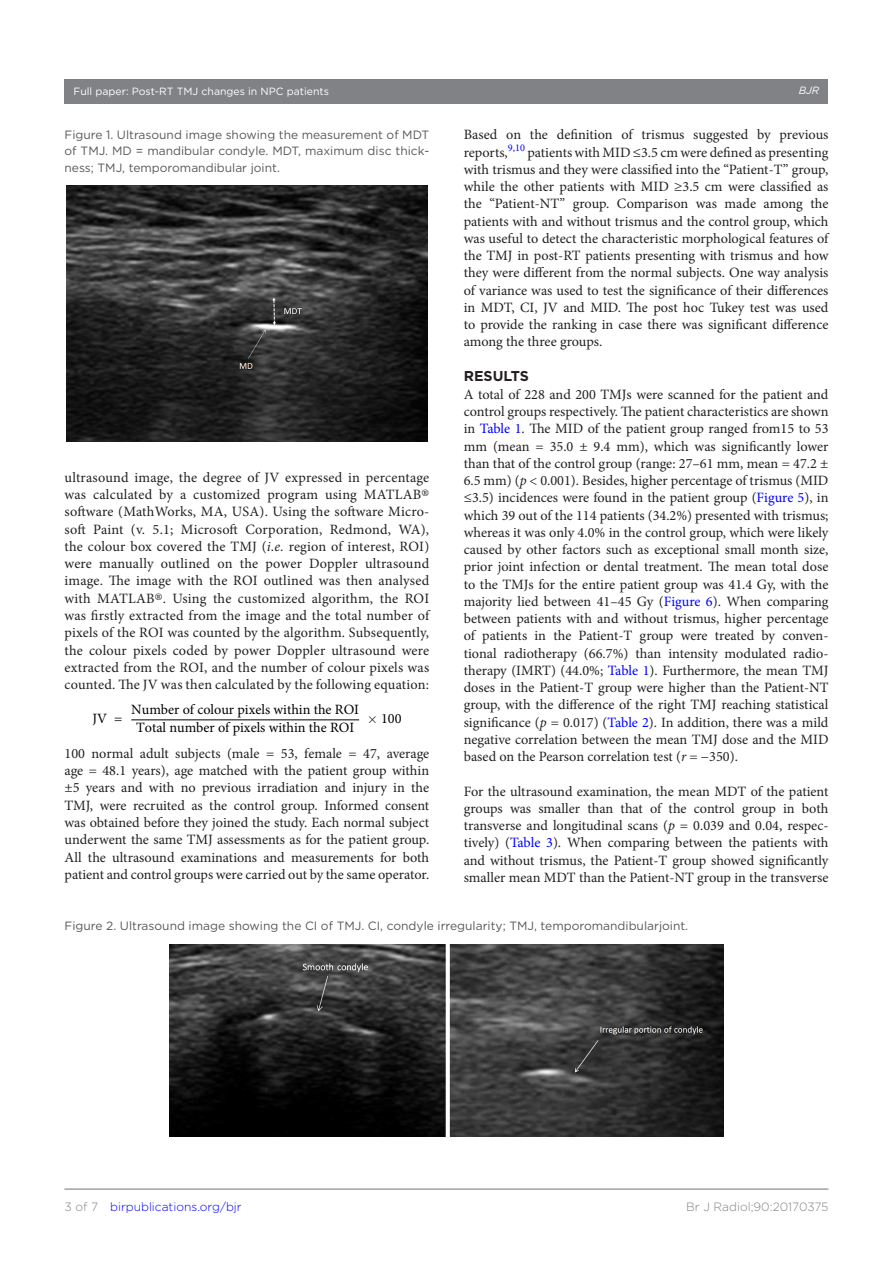
<style>
.page{position:relative;width:893px;height:1263px;background:#fff}
.page>*{position:absolute;margin:0;border:0;box-sizing:border-box;transform-origin:0 0}
.t1{font:14.25px/17.2px "Minion Pro";color:#231f20;text-align:justify}
.t2{font:14.25px/17.9px "Minion Pro";color:#000;text-align:center}
.t3{font:700 14.25px "Gotham";color:#231f20}
.t4{font:12px/16.5px "Gotham";color:#57585a;text-align:justify}
.t5{font:300 12px "Gotham";color:#00f}
.t6{font:300 12px "Gotham";color:#808285}
.t7{font:10.5px "Gotham";color:#fff}
.t8{font:italic 10.5px "Gotham";color:#fff}
.s1{color:#00f}
.s2{font-style:italic}
.s3{font-family:"Minion"}
.s4{font-family:"CMSY9";font-size:13.5px}
.s5{color:#808285}
</style>
<div class="page">
<hr style="left:64px;top:1188px;width:764px;height:2px;background:#808285">
<div style="left:64px;top:79px;width:764px;height:24px;background:#808285"></div>
<img style="left:66px;top:186px;width:362px;height:256px">
<img style="left:170px;top:944px;width:553px;height:192px">
<hr style="left:131px;top:719px;width:228px;height:1px;background:#000">
<p class="t7" style="left:74px;top:85px;width:257px">Full paper: Post-RT TMJ changes in NPC patients</p>
<p class="t8" style="left:799px;top:85px;width:22px">BJR</p>
<p class="t4" style="left:64px;top:126px;width:366px">Figure 1. Ultrasound image showing the measurement of MDT of TMJ. MD = mandibular condyle. MDT, maximum disc thick&shy;ness; TMJ, temporomandibular joint.</p>
<p class="t1" style="left:464px;top:126px;width:366px">Based on the definition of trismus suggested by previous reports,<sup>9,10</sup> patients with MID ≤3.5 cm were defined as presenting with trismus and they were classified into the “Patient-T” group, while the other patients with MID ≥3.5 cm were classified as the “Patient-NT” group. Comparison was made among the patients with and without trismus and the control group, which was useful to detect the characteristic morphological features of the TMJ in post-RT patients presenting with trismus and how they were different from the normal subjects. One way analysis of variance was used to test the significance of their differences in MDT, CI, JV and MID. The post hoc Tukey test was used to provide the ranking in case there was significant difference among the three groups.</p>
<p class="t3" style="left:464px;top:366px;width:67px">RESULTS</p>
<p class="t1" style="left:464px;top:386px;width:366px">A total of 228 and 200 TMJs were scanned for the patient and control groups respectively. The patient characteristics are shown in <span class="s1">Table 1</span>. The MID of the patient group ranged from15 to 53 mm (mean = 35.0 ± 9.4 mm), which was significantly lower than that of the control group (range: 27–61 mm, mean = 47.2 ± 6.5 mm) (<span class="s2">p</span> &lt; 0.001). Besides, higher percentage of trismus (MID ≤3.5) incidences were found in the patient group (<span class="s1">Figure 5</span>), in which 39 out of the 114 patients (34.2%) presented with trismus; whereas it was only 4.0% in the control group, which were likely caused by other factors such as exceptional small month size, prior joint infection or dental treatment. The mean total dose to the TMJs for the entire patient group was 41.4 Gy, with the majority lied between 41–45 Gy (<span class="s1">Figure 6</span>). When comparing between patients with and without trismus, higher percentage of patients in the Patient-T group were treated by conven&shy;tional radiotherapy (66.7%) than intensity modulated radio&shy;therapy (IMRT) (44.0%; <span class="s1">Table 1</span>). Furthermore, the mean TMJ doses in the Patient-T group were higher than the Patient-NT group, with the difference of the right TMJ reaching statistical significance (<span class="s2">p</span> = 0.017) (<span class="s1">Table 2</span>). In addition, there was a mild negative correlation between the mean TMJ dose and the MID based on the Pearson correlation test (<span class="s2">r</span> = −350).</p>
<p class="t1" style="left:464px;top:782px;width:366px">For the ultrasound examination, the mean MDT of the patient groups was smaller than that of the control group in both transverse and longitudinal scans (<span class="s2">p</span> = 0.039 and 0.04, respec&shy;tively) (<span class="s1">Table 3</span>). When comparing between the patients with and without trismus, the Patient-T group showed significantly smaller mean MDT than the Patient-NT group in the transverse</p>
<p class="t1" style="left:64px;top:469px;width:366px">ultrasound image, the degree of JV expressed in percentage was calculated by a customized program using MATLAB<span class="s3">® </span>software (MathWorks, MA, USA). Using the software Micro&shy;soft Paint (v. 5.1; Microsoft Corporation, Redmond, WA), the colour box covered the TMJ (<span class="s2">i.e.</span> region of interest, ROI) were manually outlined on the power Doppler ultrasound image. The image with the ROI outlined was then analysed with MATLAB<span class="s3">®</span>. Using the customized algorithm, the ROI was firstly extracted from the image and the total number of pixels of the ROI was counted by the algorithm. Subsequently, the colour pixels coded by power Doppler ultrasound were extracted from the ROI, and the number of colour pixels was counted. The JV was then calculated by the following equation:</p>
<p class="t2" style="left:92px;top:710px;width:31px">JV =</p>
<p class="t2" style="left:131px;top:701px;width:229px">Number of colour pixels within the ROI<br>Total number of pixels within the ROI</p>
<p class="t2" style="left:367px;top:710px;width:36px"><span class="s4">×</span> 100</p>
<p class="t1" style="left:64px;top:745px;width:366px">100 normal adult subjects (male = 53, female = 47, average age = 48.1 years), age matched with the patient group within ±5 years and with no previous irradiation and injury in the TMJ, were recruited as the control group. Informed consent was obtained before they joined the study. Each normal subject underwent the same TMJ assessments as for the patient group.<br>All the ultrasound examinations and measurements for both patient and control groups were carried out by the same operator.</p>
<p class="t4" style="left:64px;top:917px;width:625px">Figure 2. Ultrasound image showing the CI of TMJ. CI, condyle irregularity; TMJ, temporomandibularjoint.</p>
<p class="t5" style="left:64px;top:1199px;width:179px"><span class="s5">3 of 7</span> birpublications.org/bjr</p>
<p class="t6" style="left:686px;top:1199px;width:144px">Br J Radiol;90:20170375</p>
</div>
